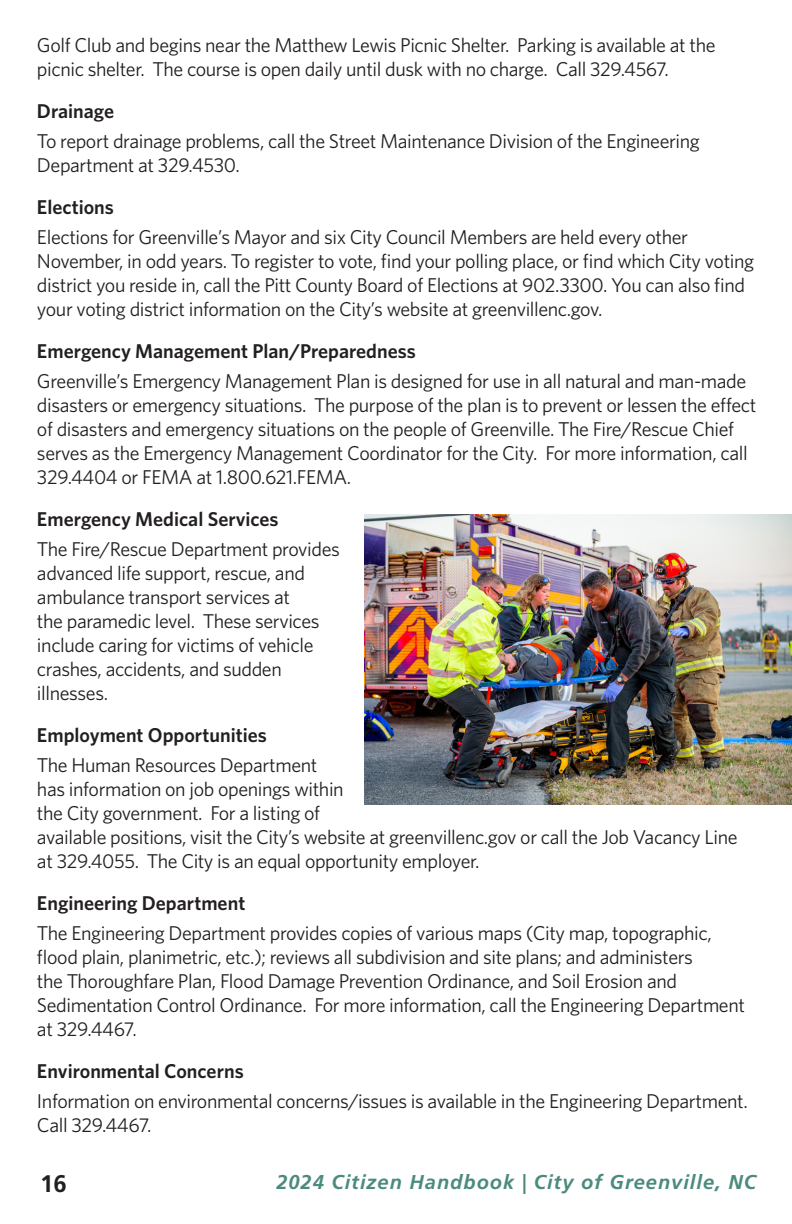
<style>
.page{position:relative;width:792px;height:1224px;background:#fff}
.page>*{position:absolute;margin:0;border:0;box-sizing:border-box;transform-origin:0 0}
.t1{font:700 24px "Frutiger LT Std";color:#231f20}
.t2{font:20px/24px "Whitney";letter-spacing:-.02em;color:#231f20}
.t3{font:600 20px "Whitney";color:#231f20}
.t4{font:italic 700 20px "Frutiger LT Std";letter-spacing:.05em;color:#4b8b7d}
</style>
<div class="page">
<img style="left:364px;top:514px;width:428px;height:291px">
<p class="t2" style="left:37px;top:33px;width:680px">Golf Club and begins near the Matthew Lewis Picnic Shelter. Parking is available at the picnic shelter. The course is open daily until dusk with no charge. Call 329.4567.</p>
<p class="t3" style="left:37px;top:98px;width:79px">Drainage</p>
<p class="t2" style="left:37px;top:129px;width:665px">To report drainage problems, call the Street Maintenance Division of the Engineering<br>Department at 329.4530.</p>
<p class="t3" style="left:37px;top:194px;width:78px">Elections</p>
<p class="t2" style="left:37px;top:225px;width:719px">Elections for Greenville’s Mayor and six City Council Members are held every other November, in odd years. To register to vote, find your polling place, or find which City voting district you reside in, call the Pitt County Board of Elections at 902.3300. You can also find your voting district information on the City’s website at greenvillenc.gov.</p>
<p class="t3" style="left:37px;top:338px;width:380px">Emergency Management Plan/Preparedness</p>
<p class="t2" style="left:37px;top:369px;width:721px">Greenville’s Emergency Management Plan is designed for use in all natural and man-made disasters or emergency situations. The purpose of the plan is to prevent or lessen the effect of disasters and emergency situations on the people of Greenville. The Fire/Rescue Chief serves as the Emergency Management Coordinator for the City. For more information, call 329.4404 or FEMA at 1.800.621.FEMA.</p>
<p class="t3" style="left:37px;top:506px;width:243px">Emergency Medical Services</p>
<p class="t2" style="left:37px;top:537px;width:304px">The Fire/Rescue Department provides advanced life support, rescue, and ambulance transport services at<br>the paramedic level. These services include caring for victims of vehicle crashes, accidents, and sudden illnesses.</p>
<p class="t3" style="left:37px;top:722px;width:231px">Employment Opportunities</p>
<p class="t2" style="left:37px;top:753px;width:702px">The Human Resources Department<br>has information on job openings within<br>the City government. For a listing of<br>available positions, visit the City’s website at greenvillenc.gov or call the Job Vacancy Line at 329.4055. The City is an equal opportunity employer.</p>
<p class="t3" style="left:37px;top:890px;width:210px">Engineering Department</p>
<p class="t2" style="left:37px;top:921px;width:710px">The Engineering Department provides copies of various maps (City map, topographic, flood plain, planimetric, etc.); reviews all subdivision and site plans; and administers<br>the Thoroughfare Plan, Flood Damage Prevention Ordinance, and Soil Erosion and Sedimentation Control Ordinance. For more information, call the Engineering Department at 329.4467.</p>
<p class="t3" style="left:37px;top:1058px;width:208px">Environmental Concerns</p>
<p class="t2" style="left:37px;top:1089px;width:712px">Information on environmental concerns/issues is available in the Engineering Department.<br>Call 329.4467.</p>
<p class="t1" style="left:40px;top:1169px;width:28px">16</p>
<p class="t4" style="left:276px;top:1170px;width:481px">2024 Citizen Handbook | City of Greenville, NC</p>
</div>
